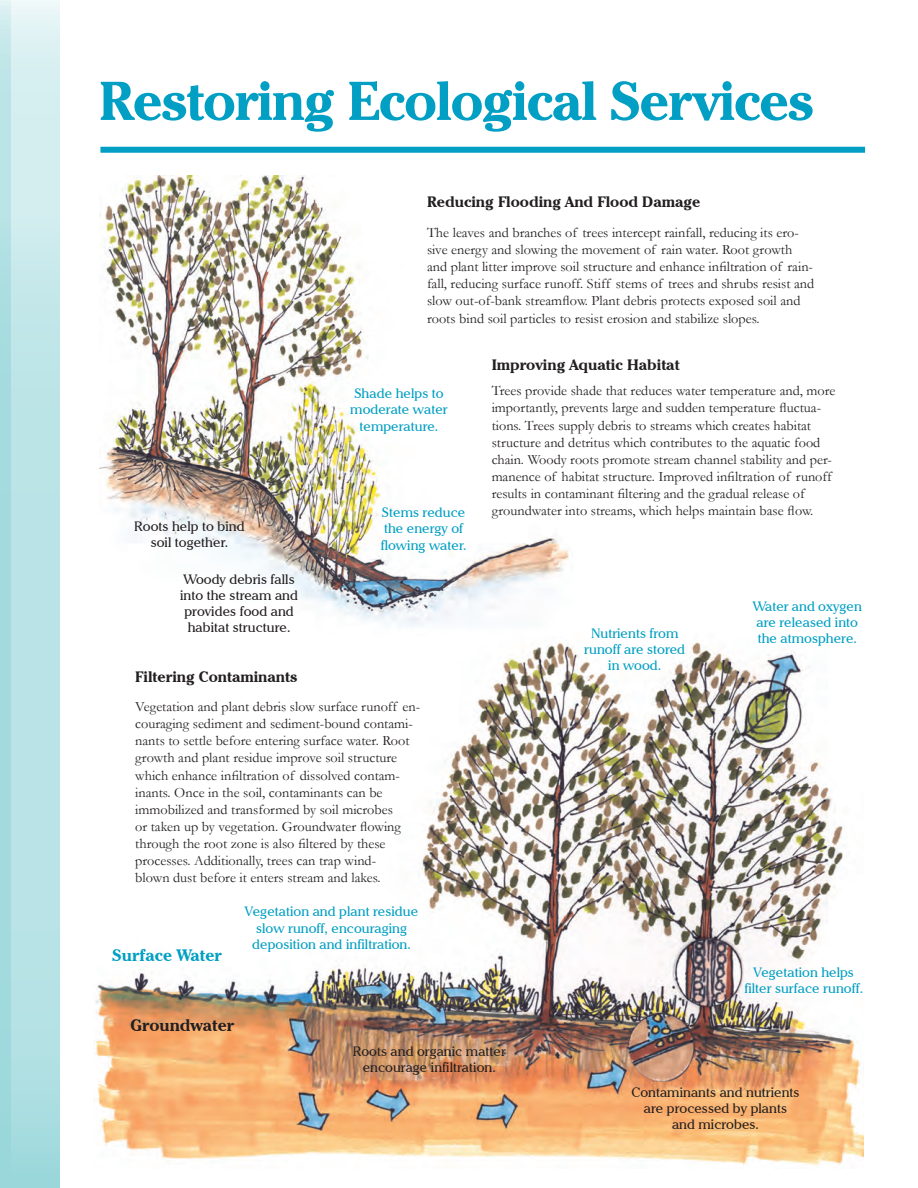
<style>
.page{position:relative;width:918px;height:1188px;background:#fff}
.page>*{position:absolute;margin:0;border:0;box-sizing:border-box;transform-origin:0 0}
.t1{font:700 54px "Cheltenham IT Cby BT";letter-spacing:-.025em;color:#009fc3}
.t2{font:700 16.5px "Cheltenham IT Cby BT";color:#009fc3}
.t3{font:700 16.5px "Cheltenham IT Cby BT";color:#231f20}
.t4{font:700 15px "Cheltenham IT Cby BT";color:#231f20}
.t5{font:14.25px/17.1px "Garamond";color:#231f20}
.t6{font:13.5px/16.2px "Cheltenham IT Cby BT";color:#009fc3;text-align:center}
.t7{font:13.5px/16.2px "Cheltenham IT Cby BT";color:#231f20;text-align:center}
</style>
<div class="page">
<img style="left:93px;top:642px;width:770px;height:524px">
<div style="left:100px;top:147px;width:765px;height:6px;background:#009fc3"></div>
<img style="left:100px;top:175px;width:473px;height:452px">
<svg style="left:0;top:0;width:60px;height:1188px;background:#bae3e6"></svg>
<p class="t1" style="left:99px;top:68px;width:717px">Restoring Ecological Services</p>
<p class="t4" style="left:427px;top:192px;width:275px">Reducing Flooding And Flood Damage</p>
<p class="t5" style="left:427px;top:224px;width:373px">The leaves and branches of trees intercept rainfall, reducing its ero-</p>
<p class="t5" style="left:427px;top:241px;width:367px">sive energy and slowing the movement of rain water. Root growth</p>
<p class="t5" style="left:427px;top:258px;width:389px">and plant litter improve soil structure and enhance infiltration of rain&shy;fall, reducing surface runoff. Stiff stems of trees and shrubs resist and slow out-of-bank streamflow. Plant debris protects exposed soil and roots bind soil particles to resist erosion and stabilize slopes.</p>
<p class="t7" style="left:134px;top:518px;width:112px">Roots help to bind soil together.</p>
<p class="t7" style="left:180px;top:571px;width:120px">Woody debris falls into the stream and provides food and habitat structure.</p>
<p class="t4" style="left:135px;top:667px;width:164px">Filtering Contaminants</p>
<p class="t6" style="left:350px;top:385px;width:99px">Shade helps to moderate water temperature.</p>
<p class="t6" style="left:381px;top:504px;width:87px;text-align:left">Stems reduce the energy of flowing water.</p>
<p class="t5" style="left:135px;top:698px;width:287px">Vegetation and plant debris slow surface runoff en-</p>
<p class="t5" style="left:135px;top:715px;width:279px">couraging sediment and sediment-bound contami-</p>
<p class="t5" style="left:135px;top:732px;width:276px">nants to settle before entering surface water. Root</p>
<p class="t5" style="left:135px;top:749px;width:264px">growth and plant residue improve soil structure</p>
<p class="t5" style="left:135px;top:766px;width:266px">which enhance infiltration of dissolved contam-</p>
<p class="t5" style="left:135px;top:783px;width:249px">inants. Once in the soil, contaminants can be</p>
<p class="t5" style="left:135px;top:800px;width:259px">immobilized and transformed by soil microbes</p>
<p class="t5" style="left:135px;top:818px;width:267px">or taken up by vegetation. Groundwater flowing</p>
<p class="t5" style="left:135px;top:835px;width:252px">through the root zone is also filtered by these</p>
<p class="t5" style="left:135px;top:852px;width:242px">processes. Additionally, trees can trap wind-</p>
<p class="t5" style="left:135px;top:869px;width:247px">blown dust before it enters stream and lakes.</p>
<p class="t2" style="left:112px;top:945px;width:111px">Surface Water</p>
<p class="t6" style="left:245px;top:903px;width:175px">Vegetation and plant residue slow runoff, encouraging deposition and infiltration.</p>
<p class="t3" style="left:130px;top:1016px;width:105px">Groundwater</p>
<p class="t4" style="left:492px;top:355px;width:190px">Improving Aquatic Habitat</p>
<p class="t5" style="left:492px;top:382px;width:345px">Trees provide shade that reduces water temperature and, more importantly, prevents large and sudden temperature fluctua-</p>
<p class="t5" style="left:492px;top:416px;width:321px">tions. Trees supply debris to streams which creates habitat</p>
<p class="t5" style="left:492px;top:433px;width:330px">structure and detritus which contributes to the aquatic food</p>
<p class="t5" style="left:492px;top:450px;width:342px">chain. Woody roots promote stream channel stability and per-</p>
<p class="t5" style="left:492px;top:467px;width:342px">manence of habitat structure. Improved infiltration of runoff results in contaminant filtering and the gradual release of</p>
<p class="t5" style="left:492px;top:502px;width:323px">groundwater into streams, which helps maintain base flow.</p>
<p class="t6" style="left:584px;top:625px;width:103px">Nutrients from runoff are stored in wood.</p>
<p class="t6" style="left:753px;top:597px;width:111px;text-align:left">Water and oxygen are released into the atmosphere.</p>
<p class="t6" style="left:754px;top:963px;width:102px">Vegetation helps</p>
<p class="t6" style="left:744px;top:980px;width:120px">filter surface runoff.</p>
<p class="t7" style="left:353px;top:1043px;width:155px">Roots and organic matter encourage infiltration.</p>
<p class="t7" style="left:631px;top:1084px;width:170px">Contaminants and nutrients are processed by plants</p>
<p class="t7" style="left:672px;top:1116px;width:89px">and microbes.</p>
</div>
